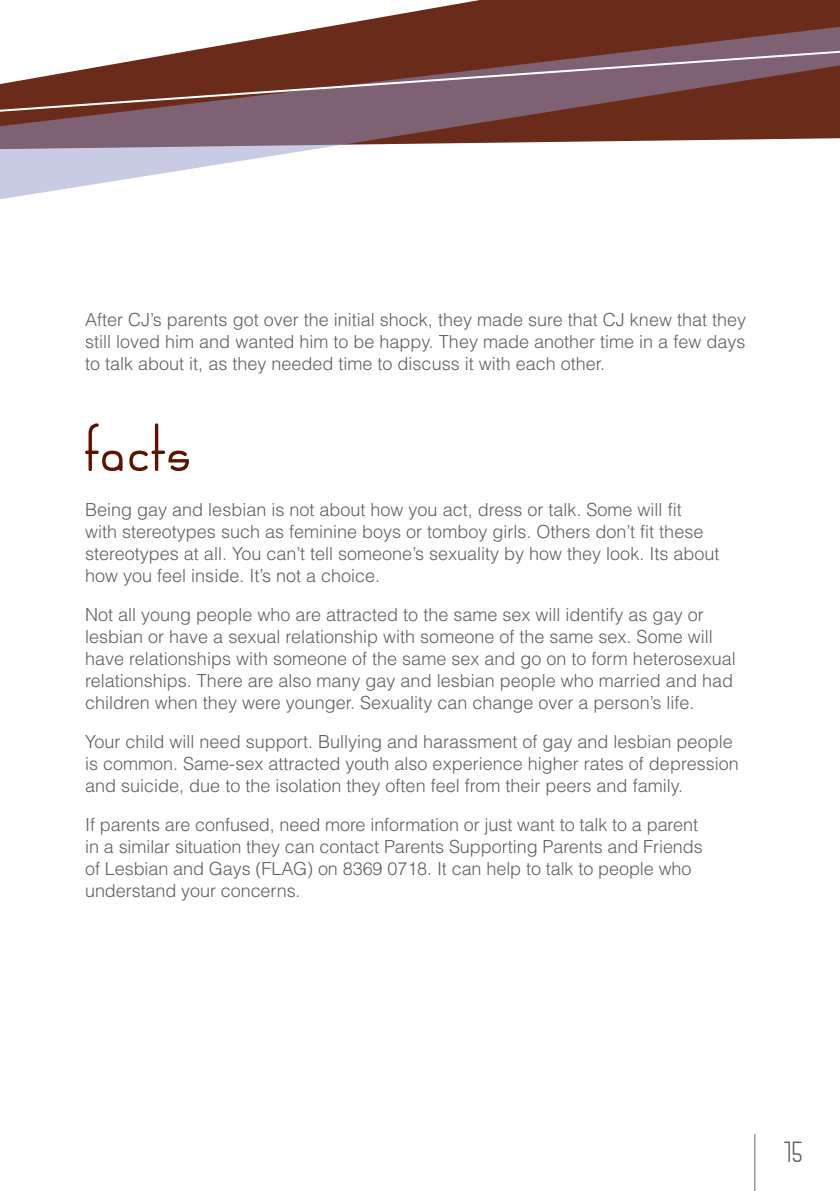
<style>
.page{position:relative;width:840px;height:1191px;background:#fff}
.page>*{position:absolute;margin:0;border:0;box-sizing:border-box;transform-origin:0 0}
.t1{font:70px "Sanserifing";color:#5b1400}
.t2{font:30px "Sanserifing";color:#5f6062}
.t3{font:300 18px/22px "Helvetica";color:#5f6062}
</style>
<div class="page">
<hr style="left:754px;top:1134px;width:1px;height:57px;background:#5f6062">
<svg style="left:383px;top:0;width:456px;height:17px;background:#7a4132"></svg>
<svg style="left:200px;top:17px;width:639px;height:32px;background:#824e43"></svg>
<svg style="left:0;top:49px;width:839px;height:151px"></svg>
<p class="t3" style="left:85px;top:309px;width:662px;text-align:justify">After CJ’s parents got over the initial shock, they made sure that CJ knew that they still loved him and wanted him to be happy. They made another time in a few days to talk about it, as they needed time to discuss it with each other.</p>
<h1 class="t1" style="left:85px;top:407px;width:109px">facts</h1>
<p class="t3" style="left:85px;top:498px;width:635px">Being gay and lesbian is not about how you act, dress or talk. Some will fit<br>with stereotypes such as feminine boys or tomboy girls. Others don’t fit these stereotypes at all. You can’t tell someone’s sexuality by how they look. Its about how you feel inside. It’s not a choice.</p>
<p class="t3" style="left:85px;top:603px;width:651px">Not all young people who are attracted to the same sex will identify as gay or lesbian or have a sexual relationship with someone of the same sex. Some will have relationships with someone of the same sex and go on to form heterosexual relationships. There are also many gay and lesbian people who married and had children when they were younger. Sexuality can change over a person’s life.</p>
<p class="t3" style="left:85px;top:730px;width:654px">Your child will need support. Bullying and harassment of gay and lesbian people is common. Same-sex attracted youth also experience higher rates of depression and suicide, due to the isolation they often feel from their peers and family.</p>
<p class="t3" style="left:85px;top:813px;width:618px">If parents are confused, need more information or just want to talk to a parent in a similar situation they can contact Parents Supporting Parents and Friends of Lesbian and Gays (FLAG) on 8369 0718. It can help to talk to people who understand your concerns.</p>
<h2 class="t2" style="left:782px;top:1134px;width:22px">15</h2>
</div>
